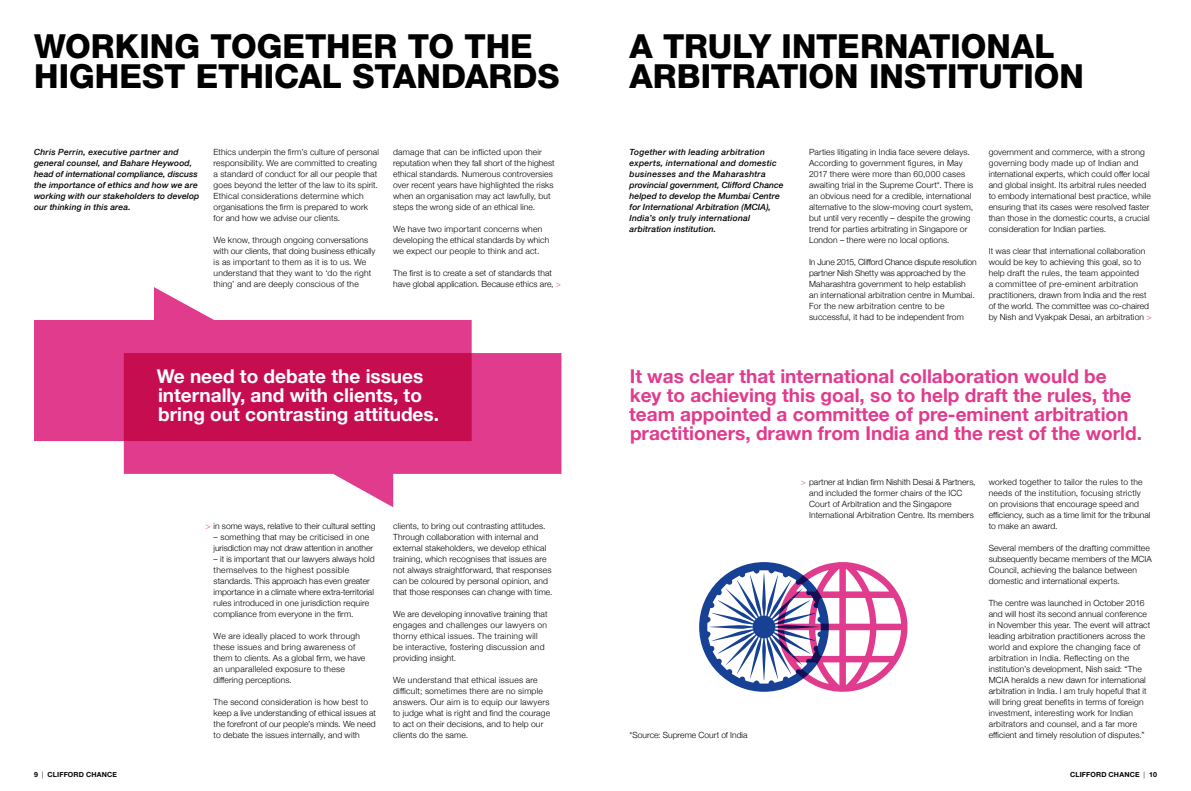
<style>
.page{position:relative;width:1191px;height:791px;background:#fff}
.page>*{position:absolute;margin:0;border:0;box-sizing:border-box;transform-origin:0 0}
.t1{font:800 33px/30px "Helvetica Neue";color:#000}
.t2{font:700 19px/19px "Helvetica Neue";color:#e13b8e}
.t3{font:700 19px/19px "Helvetica Neue";color:#fff}
.t4{font:300 8.5px/11px "Helvetica Neue";letter-spacing:.015em;color:#000}
.t5{font:italic 500 8.5px/11px "Helvetica Neue";letter-spacing:.02em;color:#000}
.t6{font:700 7px "Helvetica Neue";letter-spacing:.025em;color:#000}
.s1{color:#e13b8e}
.s2{font-weight:300}
</style>
<div class="page">
<svg style="left:34px;top:287px;width:437px;height:154px;fill:#e13b8e"></svg>
<svg style="left:124px;top:353px;width:437px;height:154px"></svg>
<svg style="left:699px;top:562px;width:209px;height:130px"></svg>
<h1 class="t1" style="left:34px;top:31px;width:527px">WORKING TOGETHER TO THE<br>HIGHEST ETHICAL STANDARDS</h1>
<h1 class="t1" style="left:629px;top:31px;width:456px">A TRULY INTERNATIONAL<br>ARBITRATION INSTITUTION</h1>
<p class="t5" style="left:34px;top:146px;width:167px">Chris Perrin, executive partner and general counsel, and Bahare Heywood, head of international compliance, discuss the importance of ethics and how we are working with our stakeholders to develop our thinking in this area.</p>
<p class="t4" style="left:214px;top:146px;width:167px">Ethics underpin the firm’s culture of personal responsibility. We are committed to creating a standard of conduct for all our people that goes beyond the letter of the law to its spirit.<br>Ethical considerations determine which organisations the firm is prepared to work for and how we advise our clients.</p>
<p class="t4" style="left:214px;top:234px;width:163px">We know, through ongoing conversations with our clients, that doing business ethically is as important to them as it is to us. We understand that they want to ‘do the right thing’ and are deeply conscious of the</p>
<p class="t4" style="left:393px;top:146px;width:163px">damage that can be inflicted upon their reputation when they fall short of the highest ethical standards. Numerous controversies over recent years have highlighted the risks when an organisation may act lawfully, but steps the wrong side of an ethical line.</p>
<p class="t4" style="left:393px;top:223px;width:158px">We have two important concerns when developing the ethical standards by which we expect our people to think and act.</p>
<p class="t4" style="left:393px;top:267px;width:169px">The first is to create a set of standards that have global application. Because ethics are, <span class="s1">&gt;</span></p>
<h2 class="t3" style="left:157px;top:367px;width:283px">We need to debate the issues internally, and with clients, to bring out contrasting attitudes.</h2>
<p class="t4" style="left:205px;top:520px;width:172px"><span class="s1">&gt;</span> in some ways, relative to their cultural setting</p>
<p class="t4" style="left:214px;top:531px;width:161px">– something that may be criticised in one jurisdiction may not draw attention in another</p>
<p class="t4" style="left:214px;top:553px;width:163px">– it is important that our lawyers always hold themselves to the highest possible standards. This approach has even greater importance in a climate where extra-territorial rules introduced in one jurisdiction require compliance from everyone in the firm.</p>
<p class="t4" style="left:214px;top:630px;width:153px">We are ideally placed to work through these issues and bring awareness of them to clients. As a global firm, we have an unparalleled exposure to these differing perceptions.</p>
<p class="t4" style="left:214px;top:696px;width:164px">The second consideration is how best to keep a live understanding of ethical issues at the forefront of our people’s minds. We need to debate the issues internally, and with</p>
<p class="t4" style="left:393px;top:520px;width:161px">clients, to bring out contrasting attitudes.<br>Through collaboration with internal and external stakeholders, we develop ethical training, which recognises that issues are not always straightforward, that responses can be coloured by personal opinion, and that those responses can change with time.</p>
<p class="t4" style="left:393px;top:608px;width:156px">We are developing innovative training that engages and challenges our lawyers on thorny ethical issues. The training will be interactive, fostering discussion and providing insight.</p>
<p class="t4" style="left:393px;top:674px;width:158px">We understand that ethical issues are difficult; sometimes there are no simple answers. Our aim is to equip our lawyers to judge what is right and find the courage to act on their decisions, and to help our clients do the same.</p>
<p class="t5" style="left:629px;top:146px;width:155px">Together with leading arbitration experts, international and domestic businesses and the Maharashtra provincial government, Clifford Chance helped to develop the Mumbai Centre for International Arbitration (MCIA), India’s only truly international arbitration institution.</p>
<p class="t4" style="left:809px;top:146px;width:166px">Parties litigating in India face severe delays.<br>According to government figures, in May 2017 there were more than 60,000 cases awaiting trial in the Supreme Court*. There is an obvious need for a credible, international alternative to the slow-moving court system, but until very recently – despite the growing trend for parties arbitrating in Singapore or London – there were no local options.</p>
<p class="t4" style="left:809px;top:256px;width:169px">In June 2015, Clifford Chance dispute resolution partner Nish Shetty was approached by the Maharashtra government to help establish an international arbitration centre in Mumbai.<br>For the new arbitration centre to be successful, it had to be independent from</p>
<p class="t4" style="left:988px;top:146px;width:164px">government and commerce, with a strong governing body made up of Indian and international experts, which could offer local and global insight. Its arbitral rules needed to embody international best practice, while ensuring that its cases were resolved faster than those in the domestic courts, a crucial consideration for Indian parties.</p>
<p class="t4" style="left:988px;top:245px;width:164px">It was clear that international collaboration would be key to achieving this goal, so to help draft the rules, the team appointed<br>a committee of pre-eminent arbitration practitioners, drawn from India and the rest of the world. The committee was co-chaired by Nish and Vyakpak Desai, an arbitration <span class="s1">&gt;</span></p>
<h2 class="t2" style="left:629px;top:367px;width:514px">It was clear that international collaboration would be key to achieving this goal, so to help draft the rules, the team appointed a committee of pre-eminent arbitration practitioners, drawn from India and the rest of the world.</h2>
<p class="t4" style="left:629px;top:729px;width:120px">*Source: Supreme Court of India</p>
<p class="t4" style="left:809px;top:476px;width:168px;text-indent:-8px"><span class="s1">&gt;</span> partner at Indian firm Nishith Desai &amp; Partners, and included the former chairs of the ICC Court of Arbitration and the Singapore International Arbitration Centre. Its members</p>
<p class="t4" style="left:988px;top:476px;width:163px">worked together to tailor the rules to the needs of the institution, focusing strictly on provisions that encourage speed and efficiency, such as a time limit for the tribunal to make an award.</p>
<p class="t4" style="left:988px;top:542px;width:165px">Several members of the drafting committee subsequently became members of the MCIA Council, achieving the balance between domestic and international experts.</p>
<p class="t4" style="left:988px;top:597px;width:163px">The centre was launched in October 2016 and will host its second annual conference in November this year. The event will attract leading arbitration practitioners across the world and explore the changing face of arbitration in India. Reflecting on the institution’s development, Nish said: “The MCIA heralds a new dawn for international arbitration in India. I am truly hopeful that it will bring great benefits in terms of foreign investment, interesting work for Indian arbitrators and counsel, and a far more efficient and timely resolution of disputes.”</p>
<p class="t6" style="left:34px;top:769px;width:85px">9 <span class="s2">|</span> CLIFFORD CHANCE</p>
<p class="t6" style="left:1070px;top:769px;width:88px">CLIFFORD CHANCE <span class="s2">|</span> 10</p>
</div>
